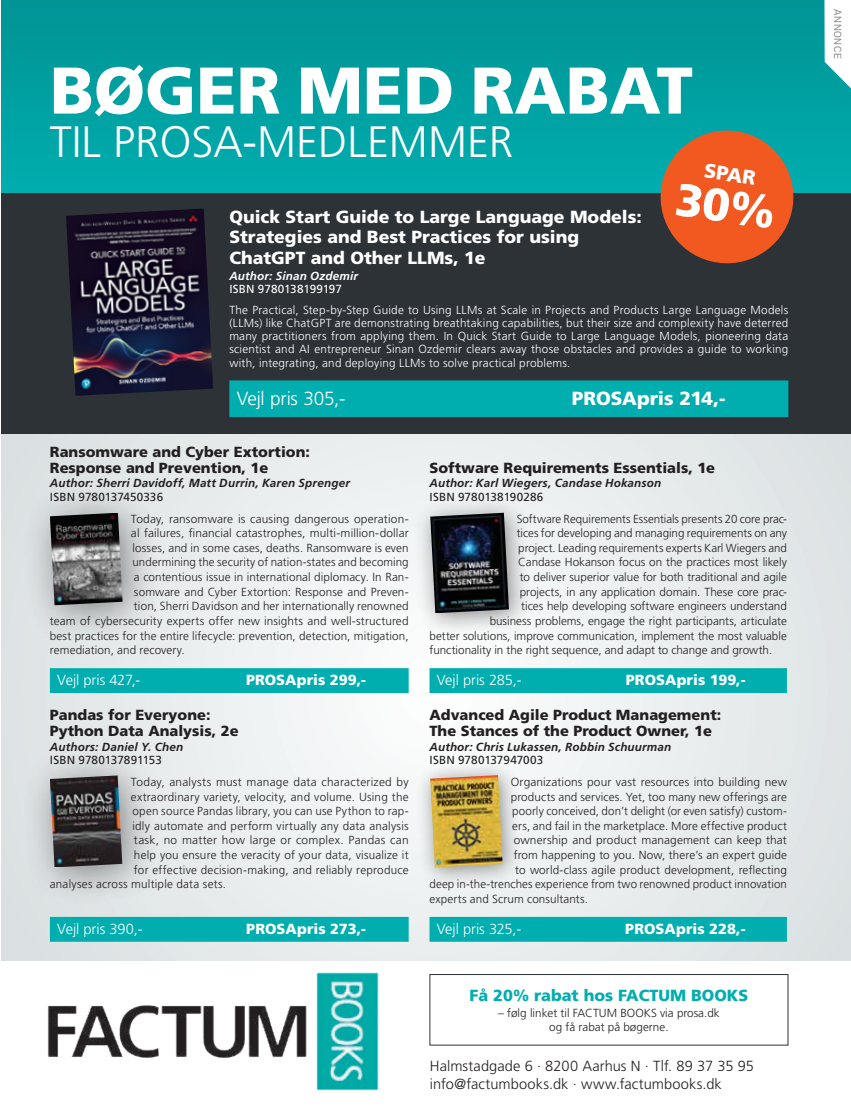
<style>
.page{position:relative;width:851px;height:1106px;background:#fff}
.page>*{position:absolute;margin:0;border:0;box-sizing:border-box;transform-origin:0 0}
.t1{font:900 65.85px "Frutiger LT Std";color:#fff}
.t2{font:300 43.8px "Frutiger LT Std";color:#fff}
.t3{font:900 19.95px "Frutiger LT Std";color:#fff}
.t4{font:900 19.05px "Frutiger LT Std";letter-spacing:-.005em;color:#fff}
.t5{font:300 19.05px "Frutiger LT Std";letter-spacing:-.01em;color:#fff}
.t6{font:900 17.55px/20.4px "Frutiger LT Std";color:#fff}
.t7{font:900 16.05px "Frutiger LT Std";color:#00adaf}
.t8{font:900 14.7px/16px "Frutiger LT Std";color:#231f20}
.t9{font:300 14.7px/17.5px "Frutiger LT Std";letter-spacing:.005em;color:#231f20}
.t10{font:900 14.7px "Frutiger LT Std";letter-spacing:.005em;color:#fff}
.t11{font:300 14.7px "Frutiger LT Std";letter-spacing:-.005em;color:#fff}
.t12{font:300 11.7px/13.2px "Frutiger LT Std";letter-spacing:.005em;color:#231f20;text-align:center}
.t13{font:300 11.7px/13.2px "Frutiger LT Std";letter-spacing:.02em;color:#fff;text-align:justify}
.t14{font:italic 700 11.7px "Frutiger LT Std";letter-spacing:.015em;color:#231f20}
.t15{font:11.7px "Frutiger LT Std";letter-spacing:.005em;color:#231f20}
.t16{font:italic 700 11.7px "Frutiger LT Std";letter-spacing:.015em;color:#fff}
.t17{font:11.7px "Frutiger LT Std";color:#fff}
.t18{font:9px "Bw Seido Raw";letter-spacing:.06em;color:#808285}
</style>
<div class="page">
<svg style="left:1px;top:433px;width:849px;height:527px"></svg>
<div style="left:1px;top:0;width:849px;height:193px;background:#00a0a1"></div>
<div style="left:1px;top:193px;width:849px;height:240px;background:#2d3236"></div>
<img style="left:47px;top:972px;width:332px;height:119px">
<div style="left:429px;top:974px;width:359px;height:71px;border:1px solid #2d3236"></div>
<div style="left:229px;top:380px;width:559px;height:37px;background:#00adaf"></div>
<img style="left:66px;top:208px;width:147px;height:188px">
<div style="left:50px;top:668px;width:358px;height:25px;background:#00adaf"></div>
<div style="left:50px;top:917px;width:358px;height:24px;background:#00adaf"></div>
<div style="left:429px;top:668px;width:357px;height:25px;background:#00adaf"></div>
<div style="left:429px;top:917px;width:357px;height:24px;background:#00adaf"></div>
<div style="left:21px;top:747px;width:140px;height:159px;background:#231f20;opacity:.5"></div>
<img style="left:50px;top:775px;width:72px;height:92px">
<div style="left:415px;top:760px;width:108px;height:128px;background:#231f20;opacity:.5"></div>
<img style="left:430px;top:775px;width:72px;height:92px">
<div style="left:21px;top:484px;width:140px;height:160px;background:#231f20;opacity:.5"></div>
<img style="left:50px;top:513px;width:72px;height:92px">
<div style="left:413px;top:496px;width:119px;height:140px;background:#231f20;opacity:.5"></div>
<img style="left:430px;top:513px;width:79px;height:100px">
<svg style="left:824px;top:0;width:26px;height:88px"></svg>
<svg style="left:656px;top:130px;width:141px;height:134px"></svg>
<h1 class="t1" style="left:50px;top:51px;width:644px">BØGER MED RABAT</h1>
<h2 class="t2" style="left:50px;top:118px;width:465px">TIL PROSA-MEDLEMMER</h2>
<h3 class="t3" style="left:706px;top:158px;width:53px;rotate:8deg">SPAR</h3>
<h3 class="t6" style="left:229px;top:206px;width:414px">Quick Start Guide to Large Language Models:<br>Strategies and Best Practices for using<br>ChatGPT and Other LLMs, 1e</h3>
<p class="t16" style="left:229px;top:269px;width:130px">Author: Sinan Ozdemir</p>
<p class="t17" style="left:229px;top:282px;width:114px">ISBN 9780138199197</p>
<p class="t13" style="left:229px;top:303px;width:560px">The Practical, Step-by-Step Guide to Using LLMs at Scale in Projects and Products Large Language Models (LLMs) like ChatGPT are demonstrating breathtaking capabilities, but their size and complexity have deterred many practitioners from applying them. In Quick Start Guide to Large Language Models, pioneering data scientist and AI entrepreneur Sinan Ozdemir clears away those obstacles and provides a guide to working with, integrating, and deploying LLMs to solve practical problems.</p>
<h3 class="t5" style="left:237px;top:387px;width:110px">Vejl pris 305,-</h3>
<h3 class="t4" style="left:572px;top:386px;width:155px">PROSApris 214,-</h3>
<p class="t8" style="left:50px;top:443px;width:261px">Ransomware and Cyber Extortion:<br>Response and Prevention, 1e</p>
<p class="t14" style="left:50px;top:476px;width:301px">Author: Sherri Davidoff, Matt Durrin, Karen Sprenger</p>
<p class="t15" style="left:50px;top:489px;width:115px">ISBN 9780137450336</p>
<p class="t12" style="left:131px;top:512px;width:279px">Today, ransomware is causing dangerous operation-</p>
<p class="t12" style="left:131px;top:527px;width:279px">al failures, financial catastrophes, multi-million-dollar</p>
<p class="t12" style="left:132px;top:541px;width:277px">losses, and in some cases, deaths. Ransomware is even</p>
<p class="t12" style="left:132px;top:556px;width:278px">undermining the security of nation-states and becoming</p>
<p class="t12" style="left:134px;top:570px;width:276px">a contentious issue in international diplomacy. In Ran-</p>
<p class="t12" style="left:134px;top:585px;width:276px">somware and Cyber Extortion: Response and Preven-</p>
<p class="t12" style="left:134px;top:600px;width:276px">tion, Sherri Davidson and her internationally renowned</p>
<p class="t12" style="left:50px;top:614px;width:360px">team of cybersecurity experts offer new insights and well-structured</p>
<p class="t12" style="left:50px;top:629px;width:360px">best practices for the entire lifecycle: prevention, detection, mitigation,</p>
<p class="t12" style="left:50px;top:644px;width:136px">remediation, and recovery.</p>
<p class="t11" style="left:57px;top:671px;width:85px">Vejl pris 427,-</p>
<p class="t10" style="left:246px;top:671px;width:121px">PROSApris 299,-</p>
<p class="t8" style="left:50px;top:707px;width:190px">Pandas for Everyone:<br>Python Data Analysis, 2e</p>
<p class="t14" style="left:50px;top:740px;width:135px">Authors: Daniel Y. Chen</p>
<p class="t15" style="left:50px;top:753px;width:113px">ISBN 9780137891153</p>
<p class="t12" style="left:131px;top:775px;width:279px">Today, analysts must manage data characterized by</p>
<p class="t12" style="left:131px;top:790px;width:279px">extraordinary variety, velocity, and volume. Using the</p>
<p class="t12" style="left:132px;top:804px;width:278px">open source Pandas library, you can use Python to rap-</p>
<p class="t12" style="left:132px;top:819px;width:278px">idly automate and perform virtually any data analysis</p>
<p class="t12" style="left:134px;top:834px;width:276px">task, no matter how large or complex. Pandas can</p>
<p class="t12" style="left:134px;top:848px;width:276px">help you ensure the veracity of your data, visualize it</p>
<p class="t12" style="left:134px;top:863px;width:276px">for effective decision-making, and reliably reproduce</p>
<p class="t12" style="left:50px;top:878px;width:178px">analyses across multiple data sets.</p>
<p class="t11" style="left:57px;top:920px;width:87px">Vejl pris 390,-</p>
<p class="t10" style="left:246px;top:919px;width:121px">PROSApris 273,-</p>
<p class="t8" style="left:429px;top:459px;width:287px">Software Requirements Essentials, 1e</p>
<p class="t14" style="left:429px;top:476px;width:233px">Author: Karl Wiegers, Candase Hokanson</p>
<p class="t15" style="left:429px;top:489px;width:115px">ISBN 9780138190286</p>
<p class="t12" style="left:516px;top:512px;width:271px">Software Requirements Essentials presents 20 core prac-</p>
<p class="t12" style="left:516px;top:527px;width:272px">tices for developing and managing requirements on any</p>
<p class="t12" style="left:518px;top:541px;width:270px">project. Leading requirements experts Karl Wiegers and</p>
<p class="t12" style="left:518px;top:556px;width:270px">Candase Hokanson focus on the practices most likely</p>
<p class="t12" style="left:519px;top:570px;width:268px">to deliver superior value for both traditional and agile</p>
<p class="t12" style="left:519px;top:585px;width:269px">projects, in any application domain. These core prac-</p>
<p class="t12" style="left:521px;top:600px;width:267px">tices help developing software engineers understand</p>
<p class="t12" style="left:489px;top:614px;width:299px">business problems, engage the right participants, articulate</p>
<p class="t12" style="left:429px;top:629px;width:359px">better solutions, improve communication, implement the most valuable</p>
<p class="t12" style="left:429px;top:644px;width:344px">functionality in the right sequence, and adapt to change and growth.</p>
<p class="t11" style="left:437px;top:671px;width:86px">Vejl pris 285,-</p>
<p class="t10" style="left:626px;top:671px;width:121px">PROSApris 199,-</p>
<p class="t8" style="left:429px;top:707px;width:293px">Advanced Agile Product Management:<br>The Stances of the Product Owner, 1e</p>
<p class="t14" style="left:429px;top:740px;width:243px">Author: Chris Lukassen, Robbin Schuurman</p>
<p class="t15" style="left:429px;top:753px;width:115px">ISBN 9780137947003</p>
<p class="t12" style="left:510px;top:775px;width:278px">Organizations pour vast resources into building new</p>
<p class="t12" style="left:510px;top:790px;width:277px">products and services. Yet, too many new offerings are</p>
<p class="t12" style="left:512px;top:804px;width:276px">poorly conceived, don’t delight (or even satisfy) custom-</p>
<p class="t12" style="left:512px;top:819px;width:276px">ers, and fail in the marketplace. More effective product</p>
<p class="t12" style="left:513px;top:834px;width:274px">ownership and product management can keep that</p>
<p class="t12" style="left:513px;top:848px;width:274px">from happening to you. Now, there’s an expert guide</p>
<p class="t12" style="left:515px;top:863px;width:273px">to world-class agile product development, reflecting</p>
<p class="t12" style="left:429px;top:878px;width:359px">deep in-the-trenches experience from two renowned product innovation</p>
<p class="t12" style="left:429px;top:892px;width:160px">experts and Scrum consultants.</p>
<p class="t11" style="left:437px;top:920px;width:86px">Vejl pris 325,-</p>
<p class="t10" style="left:625px;top:919px;width:122px">PROSApris 228,-</p>
<h3 class="t7" style="left:469px;top:985px;width:280px">Få 20% rabat hos FACTUM BOOKS</h3>
<p class="t12" style="left:498px;top:1006px;width:223px">– følg linket til FACTUM BOOKS via prosa.dk og få rabat på bøgerne.</p>
<p class="t9" style="left:430px;top:1057px;width:325px">Halmstadgade 6 · 8200 Aarhus N · Tlf. 89 37 35 95 info@factumbooks.dk · www.factumbooks.dk</p>
<p class="t18" style="left:843px;top:9px;width:51px;rotate:90deg">ANNONCE</p>
</div>
